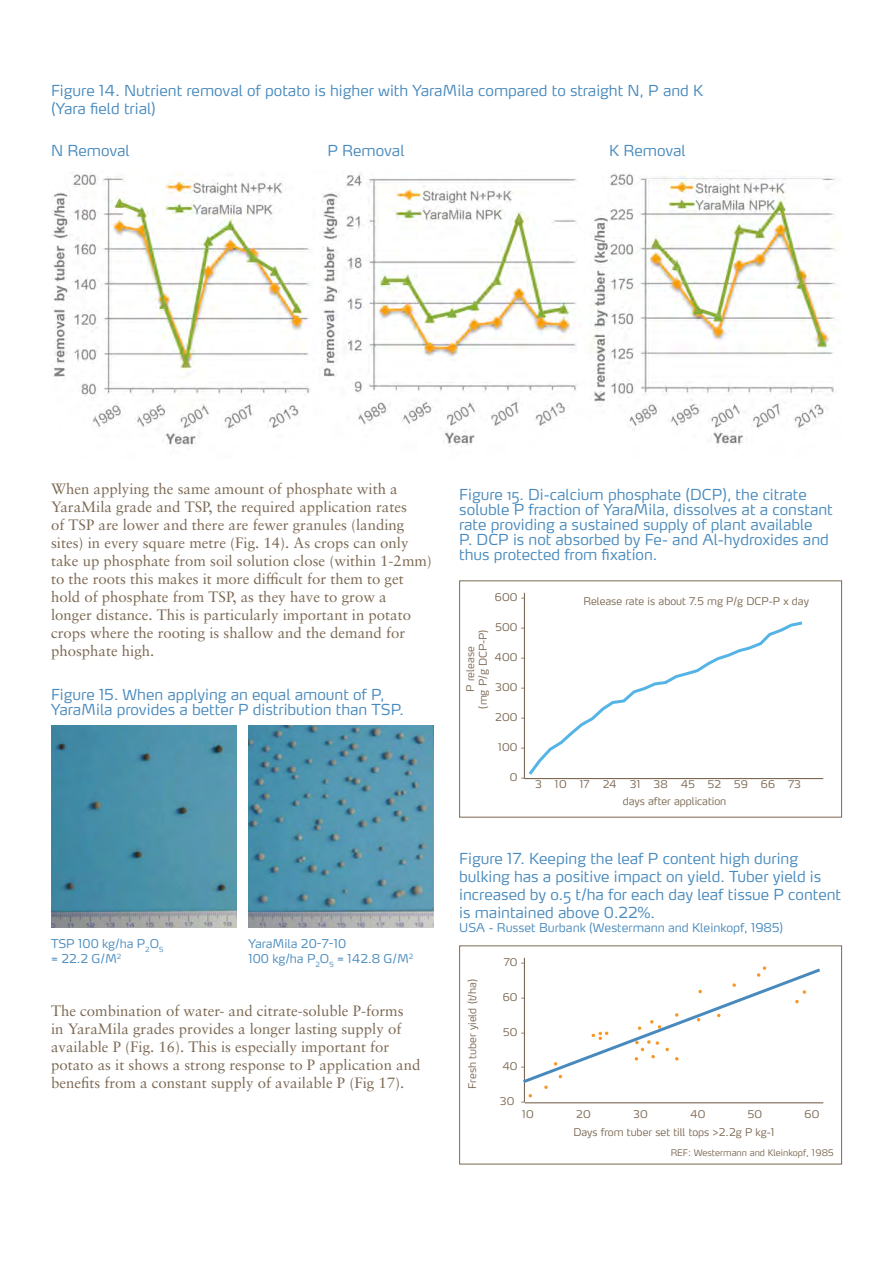
<style>
.page{position:relative;width:893px;height:1263px;background:#fff}
.page>*{position:absolute;margin:0;border:0;box-sizing:border-box;transform-origin:0 0}
.t1{font:15px/18px "Sabon LT Pro";color:#7c6954}
.t2{font:300 15px/15px "Max OT";color:#488abd}
.t3{font:300 12px/15px "Max OT";color:#488abd}
.t4{font:300 10.5px "Yara Max LF";color:#7c6954}
.t5{font:300 9px "Yara Max LF";color:#7c6954}
</style>
<div class="page">
<img style="left:52px;top:173px;width:784px;height:274px">
<img style="left:51px;top:725px;width:185px;height:202px">
<img style="left:248px;top:725px;width:186px;height:202px">
<div style="left:459px;top:580px;width:383px;height:237px;border:1px solid #7c6954"></div>
<hr style="left:524px;top:593px;width:1px;height:186px;background:#7c6954">
<hr style="left:525px;top:778px;width:298px;height:1px;background:#7c6954">
<svg style="left:528px;top:621px;width:275px;height:154px"></svg>
<div style="left:459px;top:945px;width:383px;height:219px;border:1px solid #7c6954"></div>
<hr style="left:524px;top:958px;width:1px;height:144px;background:#7c6954">
<hr style="left:525px;top:1102px;width:298px;height:1px;background:#7c6954">
<svg style="left:523px;top:966px;width:297px;height:131px"></svg>
<p class="t2" style="left:51px;top:82px;width:654px;line-height:18px">Figure 14. Nutrient removal of potato is higher with YaraMila compared to straight N, P and K (Yara field trial)</p>
<p class="t2" style="left:51px;top:143px;width:80px">N Removal</p>
<p class="t2" style="left:327px;top:143px;width:79px">P Removal</p>
<p class="t2" style="left:609px;top:143px;width:78px">K Removal</p>
<p class="t1" style="left:51px;top:479px;width:382px">When applying the same amount of phosphate with a YaraMila grade and TSP, the required application rates<br>of TSP are lower and there are fewer granules (landing sites) in every square metre (Fig. 14). As crops can only take up phosphate from soil solution close (within 1-2mm) to the roots this makes it more difficult for them to get hold of phosphate from TSP, as they have to grow a<br>longer distance. This is particularly important in potato crops where the rooting is shallow and the demand for phosphate high.</p>
<p class="t2" style="left:51px;top:686px;width:354px">Figure 15. When applying an equal amount of P,<br>YaraMila provides a better P distribution than TSP.</p>
<p class="t3" style="left:51px;top:936px;width:114px">TSP 100 kg/ha P<sub>2</sub>O<sub>5</sub></p>
<p class="t3" style="left:51px;top:951px;width:72px">= 22.2 G/M<sup>2</sup></p>
<p class="t3" style="left:248px;top:936px;width:167px">YaraMila 20-7-10<br>100 kg/ha P<sub>2</sub>O<sub>5</sub> = 142.8 G/M<sup>2</sup></p>
<p class="t1" style="left:51px;top:1001px;width:371px">The combination of water- and citrate-soluble P-forms<br>in YaraMila grades provides a longer lasting supply of available P (Fig. 16). This is especially important for potato as it shows a strong response to P application and benefits from a constant supply of available P (Fig 17).</p>
<p class="t2" style="left:459px;top:487px;width:375px">Figure 15. Di-calcium phosphate (DCP), the citrate soluble P fraction of YaraMila, dissolves at a constant rate providing a sustained supply of plant available<br>P. DCP is not absorbed by Fe- and Al-hydroxides and thus protected from fixation.</p>
<p class="t4" style="left:495px;top:591px;width:32px">600 -</p>
<p class="t4" style="left:495px;top:621px;width:31px">500 -</p>
<p class="t4" style="left:494px;top:651px;width:32px">400 -</p>
<p class="t4" style="left:495px;top:681px;width:31px">300 -</p>
<p class="t4" style="left:495px;top:711px;width:31px">200 -</p>
<p class="t4" style="left:498px;top:741px;width:28px">100 -</p>
<p class="t4" style="left:510px;top:771px;width:17px">0 -</p>
<p class="t4" style="left:623px;top:795px;width:105px">days after application</p>
<p class="t4" style="left:583px;top:594px;width:227px">Release rate is about 7.5 mg P/g DCP-P x day</p>
<p class="t4" style="left:476px;top:708px;width:81px;rotate:-90deg">(mg P/g DCP-P)</p>
<p class="t4" style="left:464px;top:692px;width:47px;rotate:-90deg">P release</p>
<p class="t4" style="left:535px;top:778px;width:267px">3 10 17 24 31 38 45 52 59 66 73</p>
<p class="t2" style="left:459px;top:849px;width:383px;line-height:18px">Figure 17. Keeping the leaf P content high during bulking has a positive impact on yield. Tuber yield is increased by 0.5 t/ha for each day leaf tissue P content is maintained above 0.22%.</p>
<p class="t3" style="left:459px;top:920px;width:326px">USA - Russet Burbank (Westermann and Kleinkopf, 1985)</p>
<p class="t4" style="left:504px;top:956px;width:23px">70 -</p>
<p class="t4" style="left:503px;top:990px;width:24px">60 -</p>
<p class="t4" style="left:503px;top:1025px;width:23px">50 -</p>
<p class="t4" style="left:502px;top:1059px;width:24px">40 -</p>
<p class="t4" style="left:500px;top:1094px;width:27px">30 -</p>
<p class="t4" style="left:573px;top:1126px;width:203px">Days from tuber set till tops &gt;2.2g P kg-1</p>
<p class="t4" style="left:466px;top:1088px;width:111px;rotate:-90deg">Fresh tuber yield (t/ha)</p>
<p class="t4" style="left:522px;top:1107px;width:13px">10</p>
<p class="t4" style="left:576px;top:1107px;width:16px">20</p>
<p class="t4" style="left:633px;top:1107px;width:16px">30</p>
<p class="t4" style="left:690px;top:1107px;width:17px">40</p>
<p class="t4" style="left:748px;top:1107px;width:16px">50</p>
<p class="t4" style="left:804px;top:1107px;width:16px">60</p>
<p class="t5" style="left:671px;top:1147px;width:165px">REF: Westermann and Kleinkopf, 1985</p>
</div>
